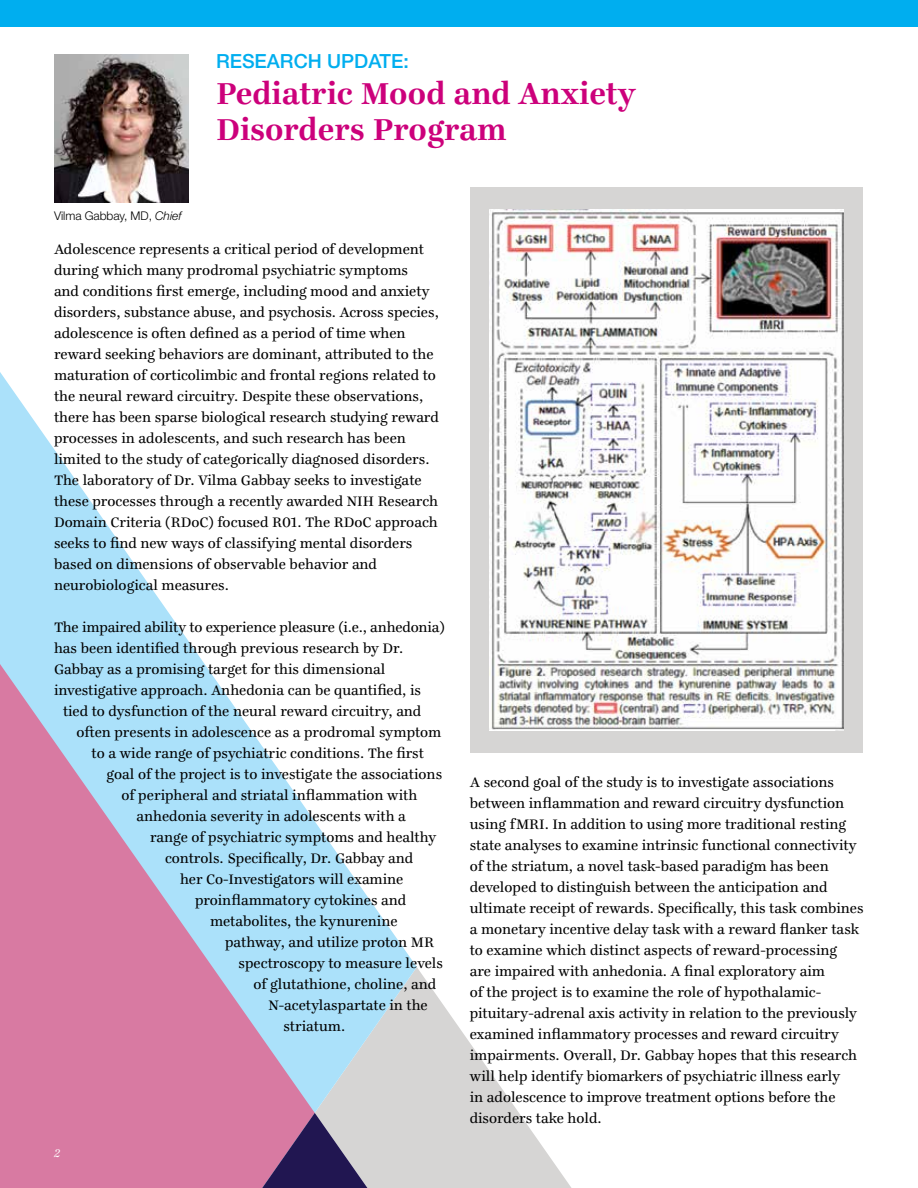
<style>
.page{position:relative;width:918px;height:1188px;background:#fff}
.page>*{position:absolute;margin:0;border:0;box-sizing:border-box;transform-origin:0 0}
.t1{font:700 33px/36px "Ingeborg";color:#cc007b}
.t2{font:500 19.5px "Helvetica Neue LT Std";color:#00aeef}
.t3{font:15px/21px "Ingeborg";color:#000}
.t4{font:300 12px "Helvetica Neue LT Std";letter-spacing:-.005em;color:#000}
.t5{font:italic 12px "Ingeborg";color:#fff}
.s1{font-style:italic}
</style>
<div class="page">
<svg style="left:417px;top:968px;width:155px;height:220px"></svg>
<svg style="left:0;top:372px;width:417px;height:816px"></svg>
<svg style="left:0;top:664px;width:315px;height:524px;background:#c8a8c8"></svg>
<svg style="left:262px;top:1113px;width:105px;height:75px;background:#7b5e85"></svg>
<img style="left:54px;top:54px;width:135px;height:148px">
<div style="left:470px;top:187px;width:393px;height:565px;background:#d6d5d4"></div>
<img style="left:489px;top:209px;width:354px;height:521px">
<div style="left:0;top:0;width:918px;height:27px;background:#00aeef"></div>
<p class="t4" style="left:54px;top:208px;width:129px">Vilma Gabbay, MD, <span class="s1">Chief</span></p>
<h2 class="t2" style="left:216px;top:49px;width:194px">RESEARCH UPDATE:</h2>
<h1 class="t1" style="left:216px;top:75px;width:421px">Pediatric Mood and Anxiety<br>Disorders Program</h1>
<p class="t3" style="left:54px;top:239px;width:386px">Adolescence represents a critical period of development during which many prodromal psychiatric symptoms<br>and conditions first emerge, including mood and anxiety disorders, substance abuse, and psychosis. Across species, adolescence is often defined as a period of time when reward seeking behaviors are dominant, attributed to the maturation of corticolimbic and frontal regions related to the neural reward circuitry. Despite these observations, there has been sparse biological research studying reward processes in adolescents, and such research has been limited to the study of categorically diagnosed disorders.<br>The laboratory of Dr. Vilma Gabbay seeks to investigate these processes through a recently awarded NIH Research Domain Criteria (RDoC) focused R01. The RDoC approach seeks to find new ways of classifying mental disorders based on dimensions of observable behavior and neurobiological measures.</p>
<p class="t3" style="left:54px;top:617px;width:392px">The impaired ability to experience pleasure (i.e., anhedonia)</p>
<p class="t3" style="left:54px;top:638px;width:351px">has been identified through previous research by Dr.</p>
<p class="t3" style="left:54px;top:659px;width:333px">Gabbay as a promising target for this dimensional</p>
<p class="t3" style="left:54px;top:680px;width:369px">investigative approach. Anhedonia can be quantified, is</p>
<p class="t3" style="left:63px;top:701px;width:360px">tied to dysfunction of the neural reward circuitry, and</p>
<p class="t3" style="left:76px;top:722px;width:366px">often presents in adolescence as a prodromal symptom</p>
<p class="t3" style="left:92px;top:743px;width:334px">to a wide range of psychiatric conditions. The first</p>
<p class="t3" style="left:106px;top:764px;width:337px">goal of the project is to investigate the associations</p>
<p class="t3" style="left:122px;top:785px;width:297px">of peripheral and striatal inflammation with</p>
<p class="t3" style="left:136px;top:806px;width:271px">anhedonia severity in adolescents with a</p>
<p class="t3" style="left:150px;top:827px;width:288px">range of psychiatric symptoms and healthy</p>
<p class="t3" style="left:165px;top:848px;width:250px">controls. Specifically, Dr. Gabbay and</p>
<p class="t3" style="left:180px;top:869px;width:225px">her Co-Investigators will examine</p>
<p class="t3" style="left:195px;top:890px;width:213px">proinflammatory cytokines and</p>
<p class="t3" style="left:210px;top:911px;width:189px">metabolites, the kynurenine</p>
<p class="t3" style="left:225px;top:932px;width:211px">pathway, and utilize proton MR</p>
<p class="t3" style="left:238px;top:953px;width:206px">spectroscopy to measure levels</p>
<p class="t3" style="left:254px;top:974px;width:184px">of glutathione, choline, and</p>
<p class="t3" style="left:268px;top:995px;width:161px">N-acetylaspartate in the</p>
<p class="t3" style="left:284px;top:1016px;width:63px">striatum.</p>
<p class="t5" style="left:54px;top:1146px;width:8px">2</p>
<p class="t3" style="left:470px;top:771px;width:395px">A second goal of the study is to investigate associations between inflammation and reward circuitry dysfunction using fMRI. In addition to using more traditional resting state analyses to examine intrinsic functional connectivity of the striatum, a novel task-based paradigm has been developed to distinguish between the anticipation and ultimate receipt of rewards. Specifically, this task combines a monetary incentive delay task with a reward flanker task to examine which distinct aspects of reward-processing<br>are impaired with anhedonia. A final exploratory aim<br>of the project is to examine the role of hypothalamic&shy;pituitary-adrenal axis activity in relation to the previously examined inflammatory processes and reward circuitry impairments. Overall, Dr. Gabbay hopes that this research will help identify biomarkers of psychiatric illness early<br>in adolescence to improve treatment options before the disorders take hold.</p>
</div>
